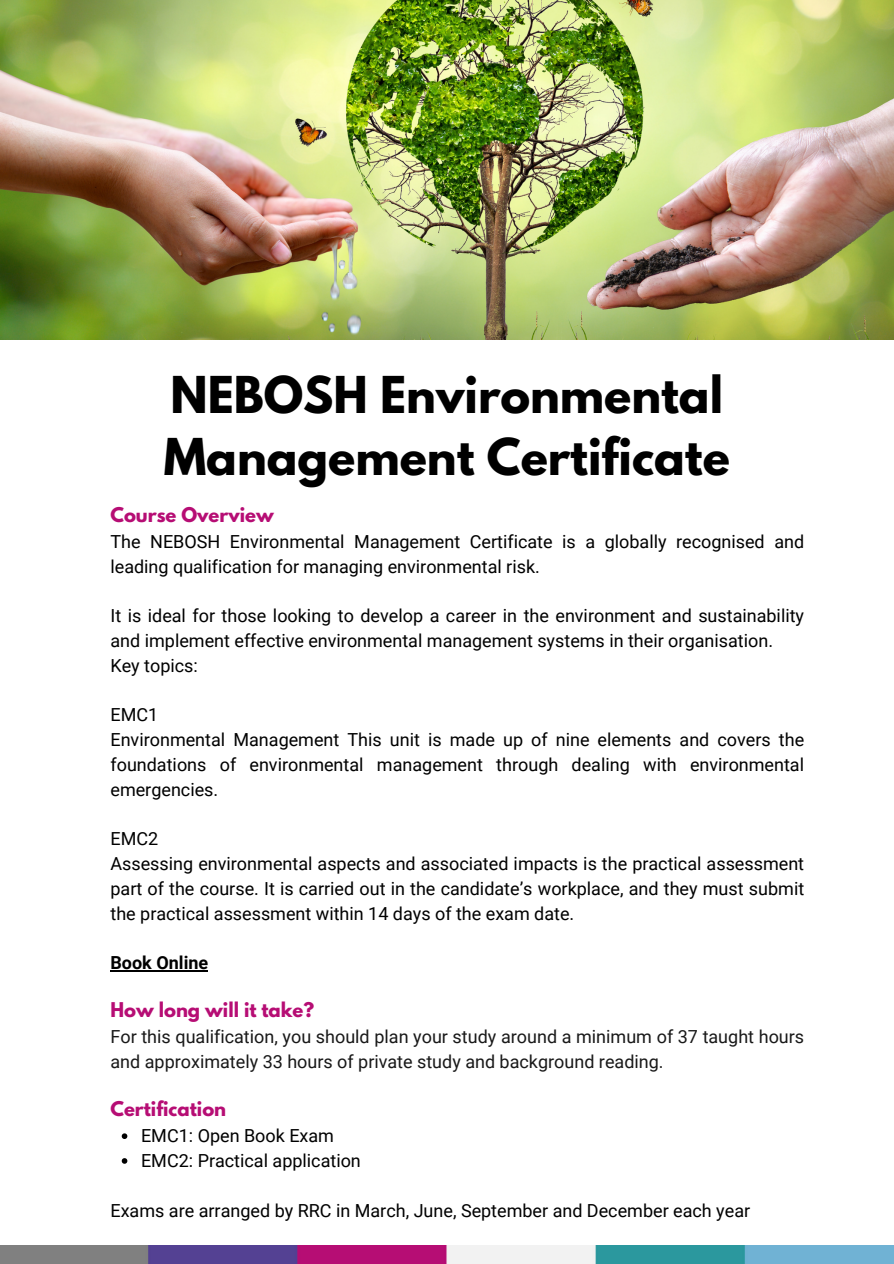
<style>
.page{position:relative;width:894px;height:1264px;background:#fff}
.page>*{position:absolute;margin:0;border:0;box-sizing:border-box;transform-origin:0 0}
.t1{font:700 45px/61.8px "League Spartan";color:#000}
.t2{font:18px/24.8px "Roboto";color:#000}
.t3{font:18px/24.8px "Roboto";color:#181818}
.t4{font:700 18px "League Spartan";color:#b60d74}
.t5{font:700 18px "Roboto";color:#000}
</style>
<div class="page">
<img style="left:0;top:1245px;width:893px;height:18px">
<img style="left:0;top:0;width:892px;height:339px">
<hr style="left:110px;top:970px;width:98px;height:1px;background:#000">
<svg style="left:122px;top:1133px;width:5px;height:5px"></svg>
<svg style="left:122px;top:1158px;width:5px;height:5px"></svg>
<p class="t1" style="left:164px;top:369px;width:567px">NEBOSH Environmental<br>Management Certificate</p>
<p class="t4" style="left:110px;top:506px;width:165px">Course Overview</p>
<p class="t2" style="left:110px;top:529px;width:695px">The NEBOSH Environmental Management Certificate is a globally recognised and leading qualification for managing environmental risk.</p>
<p class="t2" style="left:110px;top:604px;width:695px">It is ideal for those looking to develop a career in the environment and sustainability and implement effective environmental management systems in their organisation.</p>
<p class="t2" style="left:110px;top:653px;width:89px">Key topics:</p>
<p class="t2" style="left:110px;top:703px;width:49px">EMC1</p>
<p class="t2" style="left:110px;top:727px;width:695px;text-align:justify">Environmental Management This unit is made up of nine elements and covers the foundations of environmental management through dealing with environmental emergencies.</p>
<p class="t2" style="left:110px;top:826px;width:49px">EMC2</p>
<p class="t2" style="left:110px;top:851px;width:695px;text-align:justify">Assessing environmental aspects and associated impacts is the practical assessment part of the course. It is carried out in the candidate’s workplace, and they must submit the practical assessment within 14 days of the exam date.</p>
<h2 class="t5" style="left:110px;top:952px;width:99px">Book Online</h2>
<p class="t4" style="left:110px;top:1001px;width:205px">How long will it take?</p>
<p class="t3" style="left:110px;top:1024px;width:695px">For this qualification, you should plan your study around a minimum of 37 taught hours and approximately 33 hours of private study and background reading.</p>
<h2 class="t4" style="left:110px;top:1100px;width:117px">Certification</h2>
<p class="t2" style="left:141px;top:1123px;width:194px">EMC1: Open Book Exam</p>
<p class="t2" style="left:141px;top:1148px;width:221px">EMC2: Practical application</p>
<p class="t2" style="left:110px;top:1198px;width:641px">Exams are arranged by RRC in March, June, September and December each year</p>
</div>
